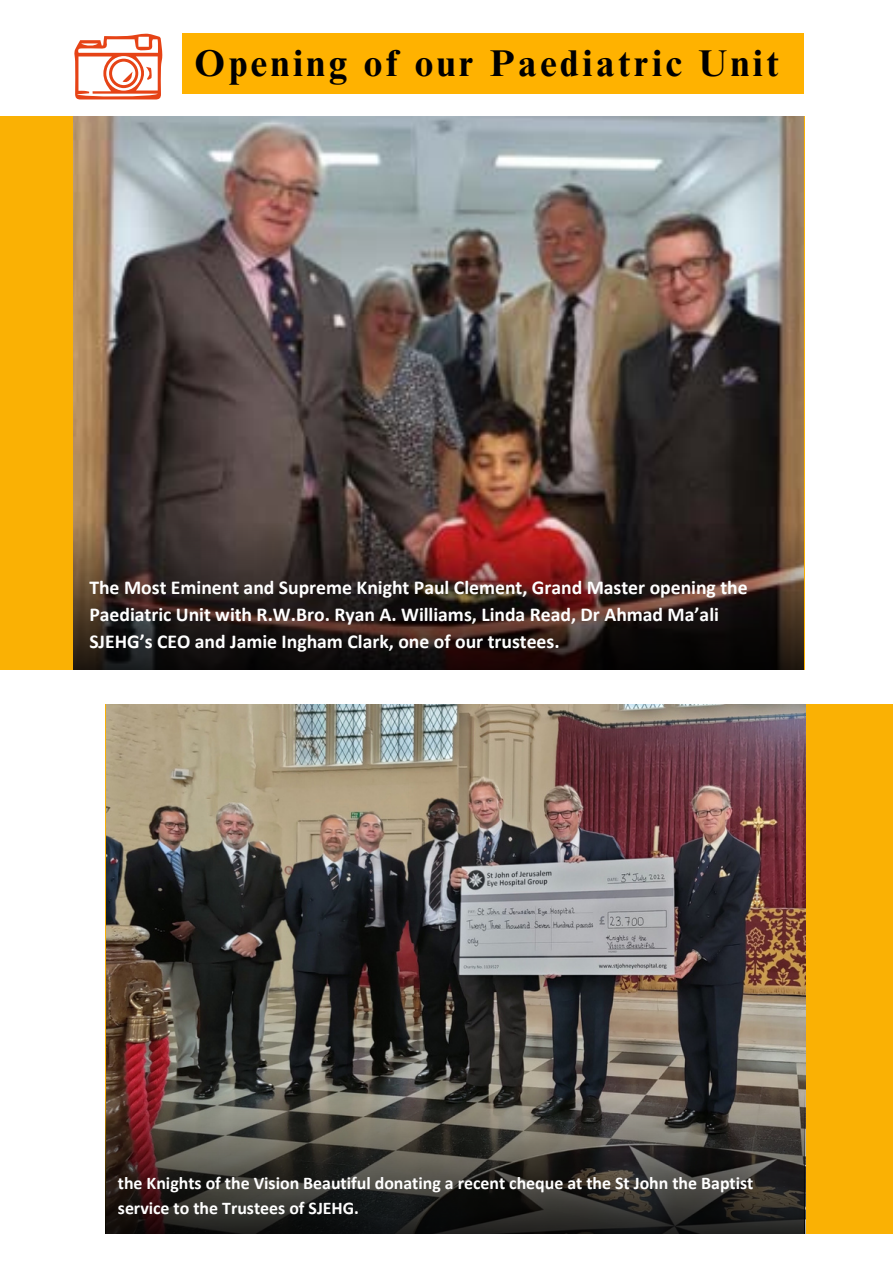
<style>
.page{position:relative;width:893px;height:1264px;background:#fff}
.page>*{position:absolute;margin:0;border:0;box-sizing:border-box;transform-origin:0 0}
.t1{font:700 37.35px "Times NRMT Pro";letter-spacing:.095em;color:#000}
.t2{font:700 19.65px/27px "Calibri";color:#fff}
.t3{font:700 17.85px/24.8px "Calibri";color:#fff}
</style>
<div class="page">
<div style="left:105px;top:704px;width:787px;height:529px;background:#fab104"></div>
<div style="left:0;top:117px;width:805px;height:553px;background:#fab104"></div>
<img style="left:73px;top:117px;width:730px;height:141px">
<img style="left:106px;top:704px;width:699px;height:529px">
<svg style="left:74px;top:34px;width:88px;height:65px"></svg>
<div style="left:182px;top:34px;width:622px;height:60px;background:#ffb200"></div>
<img style="left:73px;top:258px;width:730px;height:412px">
<img style="left:105px;top:839px;width:699px;height:394px">
<p class="t1" style="left:194px;top:49px;width:586px">Opening of our Paediatric Unit</p>
<p class="t2" style="left:89px;top:575px;width:659px">The Most Eminent and Supreme Knight Paul Clement, Grand Master opening the<br>Paediatric Unit with R.W.Bro. Ryan A. Williams, Linda Read, Dr Ahmad Ma’ali<br>SJEHG’s CEO and Jamie Ingham Clark, one of our trustees.</p>
<p class="t3" style="left:118px;top:1172px;width:637px">the Knights of the Vision Beautiful donating a recent cheque at the St John the Baptist service to the Trustees of SJEHG.</p>
</div>
